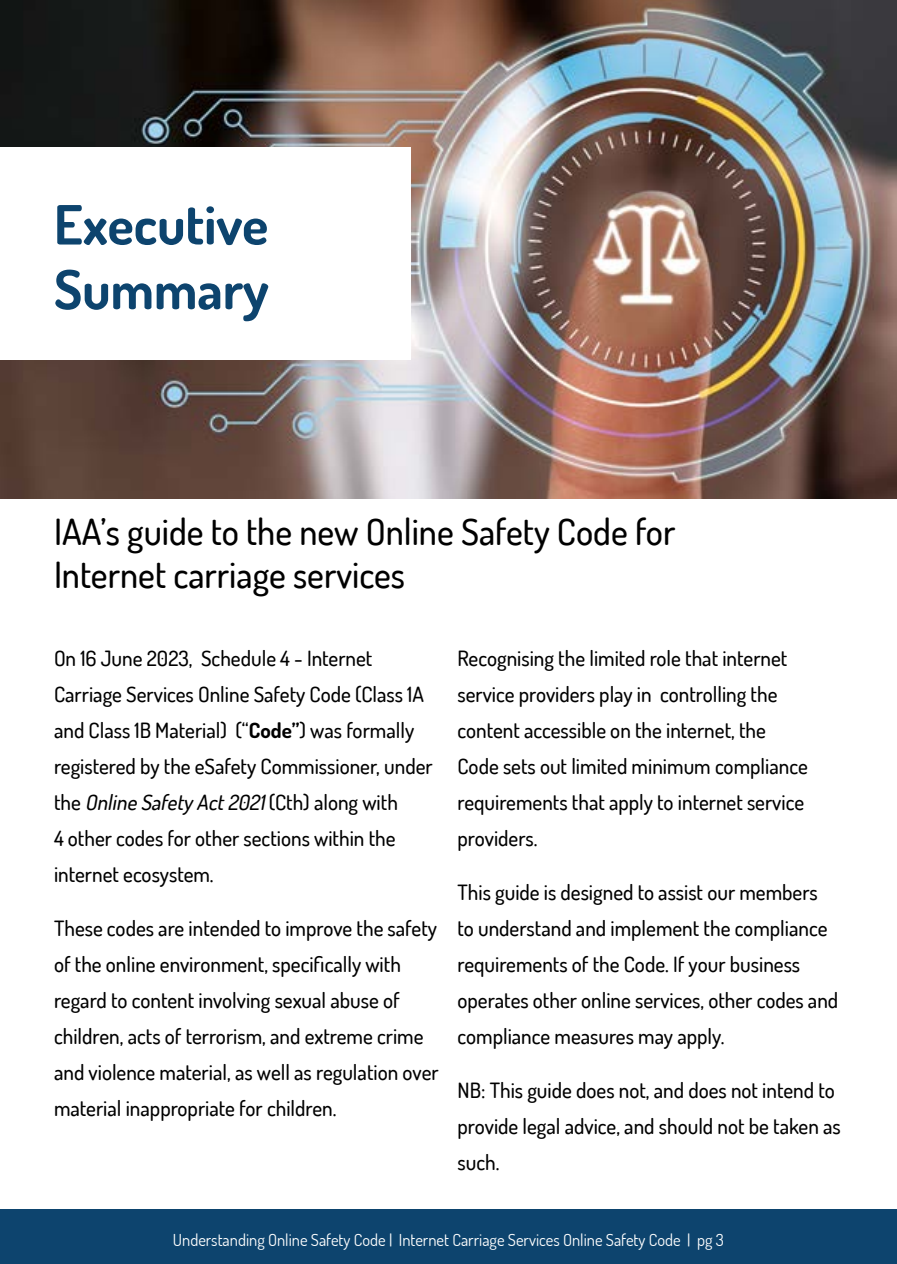
<style>
.page{position:relative;width:897px;height:1264px;background:#fff}
.page>*{position:absolute;margin:0;border:0;box-sizing:border-box;transform-origin:0 0}
.t1{font:700 54px/64.8px "Dosis";color:#0d446e}
.t2{font:500 36px/43.2px "Dosis";color:#000}
.t3{font:500 21px/36px "Dosis";color:#000}
.t4{font:16.5px "Dosis";color:#fff}
.s1{font-weight:700}
.s2{font-style:italic}
</style>
<div class="page">
<img style="left:0;top:0;width:896px;height:498px">
<div style="left:0;top:148px;width:410px;height:212px;background:#fff"></div>
<div style="left:0;top:1210px;width:896px;height:54px;background:#0d446e"></div>
<h1 class="t1" style="left:54px;top:190px;width:216px">Executive<br>Summary</h1>
<h2 class="t2" style="left:54px;top:509px;width:623px">IAA’s guide to the new Online Safety Code for<br>Internet carriage services</h2>
<p class="t3" style="left:54px;top:640px;width:380px">On 16 June 2023, Schedule 4 - Internet Carriage Services Online Safety Code (Class 1A and Class 1B Material) (“<span class="s1">Code”</span>) was formally registered by the eSafety Commissioner, under t h e <span class="s2">Online Safety Act2021</span>( C t h ) a l o n g wi t h<br>4 other codes for other sections within the internet ecosystem.</p>
<p class="t3" style="left:54px;top:910px;width:386px">These codes are intended to improve the safety of the online environment, specifically with regard to content involving sexual abuse of children, acts of terrorism, and extreme crime and violence material, as well as regulation over material inappropriate for children.</p>
<p class="t3" style="left:457px;top:640px;width:352px">Recognising the limited role that internet service providers play in controlling the content accessible on the internet, the Code sets out limited minimum compliance requirements that apply to internet service providers.</p>
<p class="t3" style="left:457px;top:874px;width:382px">This guide is designed to assist our members to understand and implement the compliance requirements of the Code. If your business operates other online services, other codes and compliance measures may apply.</p>
<p class="t3" style="left:457px;top:1072px;width:385px">NB: This guide does not, and does not intend to provide legal advice, and should not be taken as such.</p>
<p class="t4" style="left:173px;top:1228px;width:552px">Understanding Online Safety Code | Internet Carriage Services Online Safety Code | pg 3</p>
</div>
